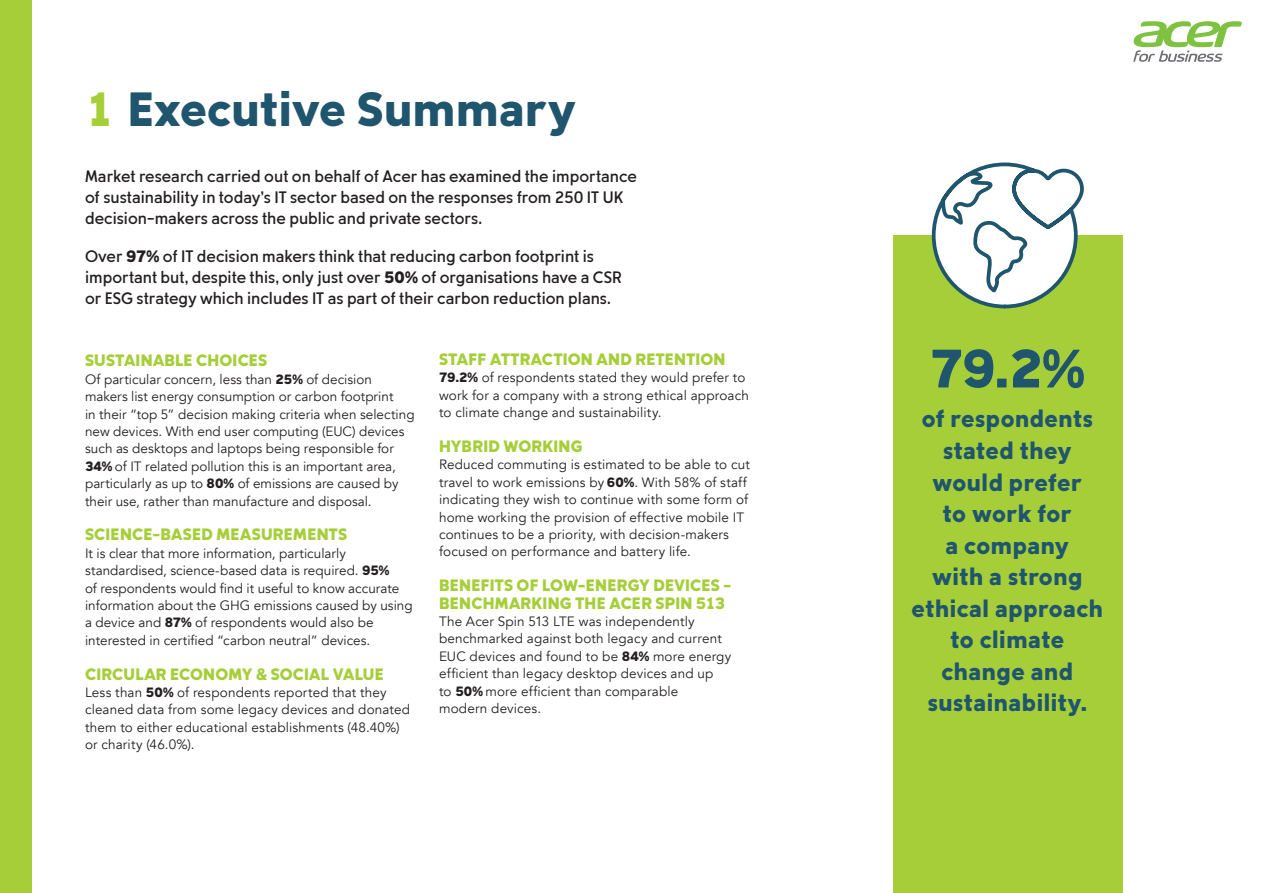
<style>
.page{position:relative;width:1263px;height:893px;background:#fff}
.page>*{position:absolute;margin:0;border:0;box-sizing:border-box;transform-origin:0 0}
.t1{font:700 54px "Ger TT";color:#20556e}
.t2{font:700 48px "Ger TT";letter-spacing:.01em;color:#20556e}
.t3{font:700 24px/31.5px "Ger TT";letter-spacing:.02em;color:#20556e;text-align:center}
.t4{font:16.5px/21px "Ger TT";color:#231f20}
.t5{font:700 16.5px/17.4px "Ger TT";letter-spacing:.01em;color:#a6ce39}
.t6{font:13.5px/17.4px "Avenir";letter-spacing:.01em;color:#231f20}
.s1{color:#a6ce39}
.s2{font-weight:700}
.s3{font-family:"Ger TT";font-weight:700}
</style>
<div class="page">
<div style="left:893px;top:235px;width:230px;height:658px;background:#a6ce39"></div>
<svg style="left:931px;top:162px;width:153px;height:147px"></svg>
<div style="left:0;top:0;width:32px;height:893px;background:#a6ce39"></div>
<svg style="left:1133px;top:21px;width:109px;height:41px"></svg>
<h2 class="t2" style="left:85px;top:78px;width:493px"><span class="s1">1</span> Executive Summary</h2>
<p class="t4" style="left:85px;top:166px;width:553px">Market research carried out on behalf of Acer has examined the importance of sustainability in today’s IT sector based on the responses from 250 IT UK decision-makers across the public and private sectors.</p>
<p class="t4" style="left:85px;top:246px;width:538px">Over <span class="s2">97%</span> of IT decision makers think that reducing carbon footprint is important but, despite this, only just over <span class="s2">50%</span> of organisations have a CSR or ESG strategy which includes IT as part of their carbon reduction plans.</p>
<p class="t5" style="left:85px;top:352px;width:184px">SUSTAINABLE CHOICES</p>
<p class="t6" style="left:85px;top:371px;width:331px">Of particular concern, less than <span class="s3">25%</span> of decision makers list energy consumption or carbon footprint<br>in their “top 5” decision making criteria when selecting new devices. With end user computing (EUC) devices such as desktops and laptops being responsible for <span class="s3">34%</span> of IT related pollution this is an important area, particularly as up to <span class="s3">80%</span> of emissions are caused by their use, rather than manufacture and disposal.</p>
<p class="t5" style="left:85px;top:526px;width:264px">SCIENCE-BASED MEASUREMENTS</p>
<p class="t6" style="left:85px;top:545px;width:329px">It is clear that more information, particularly standardised, science-based data is required. <span class="s3">95%<br></span>of respondents would find it useful to know accurate information about the GHG emissions caused by using a device and <span class="s3">87%</span> of respondents would also be interested in certified “carbon neutral” devices.</p>
<p class="t5" style="left:85px;top:665px;width:300px">CIRCULAR ECONOMY &amp; SOCIAL VALUE</p>
<p class="t6" style="left:85px;top:684px;width:327px">Less than <span class="s3">50%</span> of respondents reported that they cleaned data from some legacy devices and donated them to either educational establishments (48.40%) or charity (46.0%).</p>
<p class="t5" style="left:439px;top:350px;width:288px">STAFF ATTRACTION AND RETENTION</p>
<p class="t6" style="left:439px;top:369px;width:311px"><span class="s3">79.2%</span> of respondents stated they would prefer to work for a company with a strong ethical approach to climate change and sustainability.</p>
<p class="t5" style="left:439px;top:437px;width:145px">HYBRID WORKING</p>
<p class="t6" style="left:439px;top:456px;width:312px">Reduced commuting is estimated to be able to cut travel to work emissions by <span class="s3">60%</span>. With 58% of staff indicating they wish to continue with some form of home working the provision of effective mobile IT continues to be a priority, with decision-makers focused on performance and battery life.</p>
<p class="t5" style="left:439px;top:576px;width:293px">BENEFITS OF LOW-ENERGY DEVICES –<br>BENCHMARKING THE ACER SPIN 513</p>
<p class="t6" style="left:439px;top:613px;width:294px">The Acer Spin 513 LTE was independently benchmarked against both legacy and current EUC devices and found to be <span class="s3">84%</span> more energy efficient than legacy desktop devices and up<br>to <span class="s3">50%</span> more efficient than comparable<br>modern devices.</p>
<h1 class="t1" style="left:930px;top:334px;width:156px">79.2%</h1>
<h3 class="t3" style="left:911px;top:403px;width:193px">of respondents stated they would prefer<br>to work for<br>a company<br>with a strong ethical approach to climate change and sustainability.</h3>
</div>
